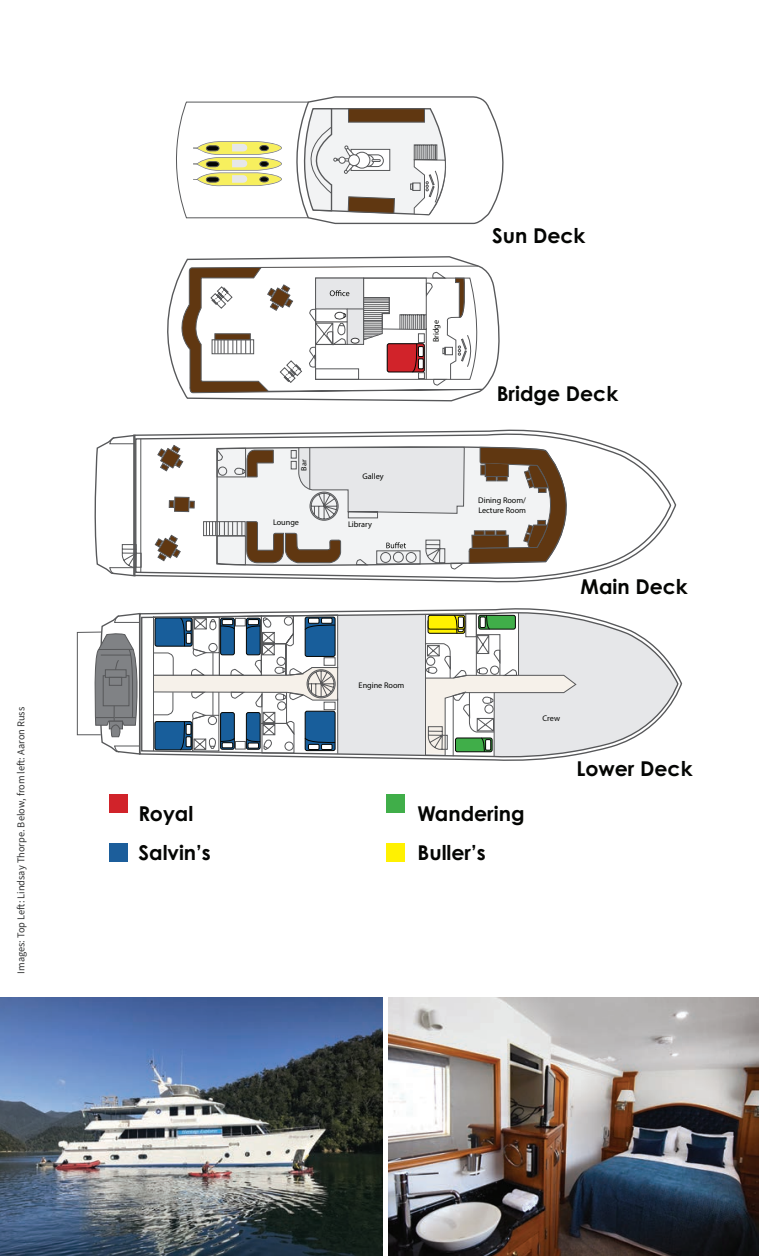
<style>
.page{position:relative;width:759px;height:1256px;background:#fff}
.page>*{position:absolute;margin:0;border:0;box-sizing:border-box;transform-origin:0 0}
.t1{font:700 20.47px/39.7px "Century Gothic Pro";color:#040503}
.t2{font:10.5px "Source Sans Pro";color:#313232}
.t3{font:8.22px/9.8px "Myriad Pro";color:#040503}
.t4{font:7.7px "Myriad Pro";color:#040503;scale:1.07 1}
</style>
<div class="page">
<svg style="left:100px;top:434px;width:42px;height:12px"></svg>
<svg style="left:283px;top:675px;width:400px;height:86px"></svg>
<svg style="left:77px;top:446px;width:442px;height:311px"></svg>
<div style="left:109px;top:794px;width:18px;height:18px;background:#d1232a"></div>
<div style="left:109px;top:843px;width:18px;height:18px;background:#1c5e9b"></div>
<div style="left:387px;top:794px;width:18px;height:18px;background:#40ae49"></div>
<div style="left:387px;top:843px;width:18px;height:18px;background:#fff101"></div>
<div style="left:576px;top:760px;width:132px;height:25px;background:#fff"></div>
<svg style="left:152px;top:96px;width:526px;height:660px"></svg>
<div style="left:581px;top:578px;width:125px;height:34px;background:#fff"></div>
<img style="left:0;top:997px;width:383px;height:258px">
<img style="left:388px;top:997px;width:371px;height:258px">
<p class="t2" style="left:14px;top:973px;width:268px;rotate:-90deg">Images: Top Left: Lindsay Thorpe. Below, from left: Aaron Russ</p>
<p class="t4" style="left:299px;top:471px;width:12px;rotate:-90deg">Bar</p>
<p class="t3" style="left:273px;top:517px;width:28px">Lounge</p>
<p class="t3" style="left:431px;top:342px;width:24px;rotate:-90deg">Bridge</p>
<p class="t3" style="left:363px;top:471px;width:23px">Galley</p>
<p class="t3" style="left:348px;top:519px;width:25px">Library</p>
<p class="t3" style="left:359px;top:680px;width:47px">Engine Room</p>
<p class="t1" style="left:492px;top:215px;width:95px">Sun Deck</p>
<p class="t1" style="left:497px;top:373px;width:123px">Bridge Deck</p>
<p class="t3" style="left:478px;top:495px;width:49px">Dining Room/<br>Lecture Room</p>
<p class="t1" style="left:581px;top:566px;width:109px">Main Deck</p>
<p class="t3" style="left:542px;top:713px;width:19px">Crew</p>
<p class="t1" style="left:576px;top:748px;width:118px">Lower Deck</p>
<p class="t1" style="left:139px;top:792px;width:74px">Royal<br>Salvin’s</p>
<p class="t1" style="left:418px;top:792px;width:108px">Wandering<br>Buller’s</p>
</div>
